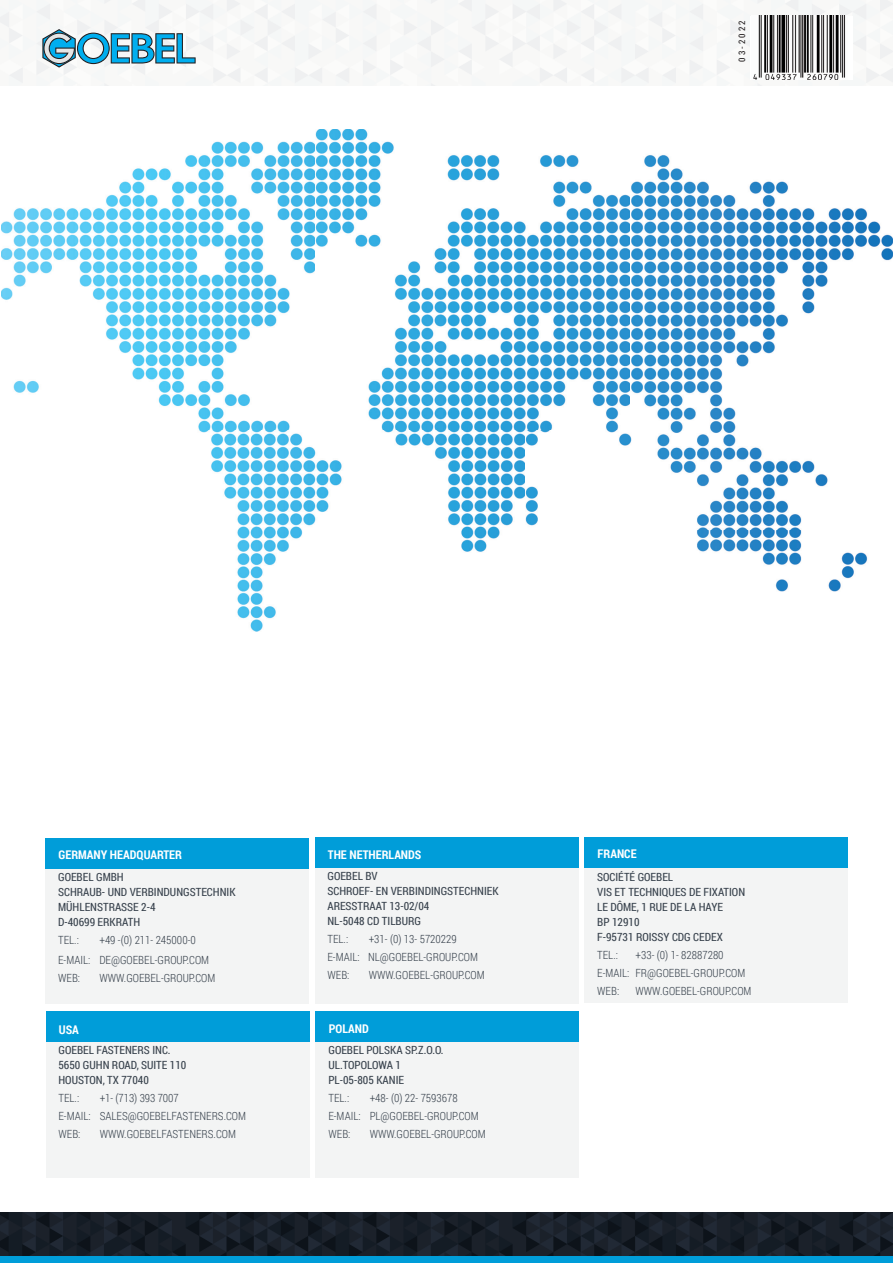
<style>
.page{position:relative;width:893px;height:1263px;background:#fff}
.page>*{position:absolute;margin:0;border:0;box-sizing:border-box;transform-origin:0 0}
.t1{font:700 12px "Roboto Condensed";color:#fff}
.t2{font:300 11.25px/18px "Roboto Condensed";color:#37414c}
.t3{font:11.25px/15px "Roboto Condensed";color:#37414c}
.t4{font:9px "Roboto Condensed";letter-spacing:.23em;color:#231f20}
</style>
<div class="page">
<img style="left:1px;top:129px;width:892px;height:502px">
<div style="left:45px;top:867px;width:264px;height:136px;background:#f3f4f4"></div>
<div style="left:45px;top:838px;width:264px;height:30px;background:#009dd9"></div>
<div style="left:584px;top:867px;width:264px;height:136px;background:#f3f4f4"></div>
<div style="left:584px;top:837px;width:264px;height:31px;background:#009dd9"></div>
<div style="left:315px;top:1042px;width:264px;height:136px;background:#f3f4f4"></div>
<div style="left:315px;top:1011px;width:264px;height:31px;background:#009dd9"></div>
<div style="left:315px;top:867px;width:263px;height:136px;background:#f3f4f4"></div>
<div style="left:315px;top:837px;width:263px;height:31px;background:#009dd9"></div>
<div style="left:46px;top:1042px;width:263px;height:136px;background:#f3f4f4"></div>
<div style="left:46px;top:1011px;width:263px;height:31px;background:#009dd9"></div>
<img style="left:0;top:0;width:893px;height:86px">
<div style="left:0;top:1255px;width:893px;height:8px;background:#009dd9"></div>
<img style="left:0;top:1213px;width:893px;height:42px">
<div style="left:750px;top:16px;width:103px;height:64px;background:#fff"></div>
<img style="left:753px;top:16px;width:93px;height:64px">
<svg style="left:42px;top:29px;width:154px;height:39px"></svg>
<p class="t4" style="left:736px;top:62px;width:43px;rotate:-90deg">03-2022</p>
<p class="t1" style="left:59px;top:847px;width:125px">GERMANY HEADQUARTER</p>
<p class="t1" style="left:598px;top:845px;width:40px">FRANCE</p>
<p class="t1" style="left:328px;top:846px;width:95px">THE NETHERLANDS</p>
<p class="t3" style="left:327px;top:868px;width:173px">GOEBEL BV<br>SCHROEF- EN VERBINDINGSTECHNIEK<br>ARESSTRAAT 13-02/04<br>NL-5048 CD TILBURG</p>
<p class="t2" style="left:327px;top:929px;width:22px">TEL.:</p>
<p class="t3" style="left:597px;top:869px;width:149px">SOCIÉTÉ GOEBEL<br>VIS ET TECHNIQUES DE FIXATION<br>LE DÔME, 1 RUE DE LA HAYE<br>BP 12910<br>F-95731 ROISSY CDG CEDEX</p>
<p class="t2" style="left:597px;top:945px;width:22px">TEL.:</p>
<p class="t3" style="left:58px;top:869px;width:179px">GOEBEL GMBH<br>SCHRAUB- UND VERBINDUNGSTECHNIK<br>MÜHLENSTRASSE 2-4<br>D-40699 ERKRATH</p>
<p class="t2" style="left:58px;top:931px;width:22px">TEL.:</p>
<p class="t2" style="left:327px;top:929px;width:152px;text-indent:41px">+31- (0) 13- 5720229<br>E-MAIL: NL@GOEBEL-GROUP.COM<br>WEB:</p>
<p class="t2" style="left:58px;top:930px;width:153px;line-height:19.5px;text-indent:41px">+49 -(0) 211- 245000-0<br>E-MAIL: DE@GOEBEL-GROUP.COM</p>
<p class="t2" style="left:58px;top:968px;width:24px">WEB:</p>
<p class="t2" style="left:99px;top:968px;width:118px">WWW.GOEBEL-GROUP.COM</p>
<p class="t2" style="left:597px;top:945px;width:150px;text-indent:38px">+33- (0) 1- 82887280<br>E-MAIL: FR@GOEBEL-GROUP.COM<br>WEB:</p>
<p class="t2" style="left:369px;top:965px;width:118px">WWW.GOEBEL-GROUP.COM</p>
<p class="t2" style="left:635px;top:981px;width:118px">WWW.GOEBEL-GROUP.COM</p>
<p class="t1" style="left:59px;top:1021px;width:22px">USA</p>
<p class="t3" style="left:58px;top:1042px;width:129px">GOEBEL FASTENERS INC.<br>5650 GUHN ROAD, SUITE 110<br>HOUSTON, TX 77040</p>
<p class="t2" style="left:58px;top:1089px;width:22px">TEL.:</p>
<p class="t2" style="left:58px;top:1089px;width:189px;text-indent:41px">+1- (713) 393 7007<br>E-MAIL: SALES@GOEBELFASTENERS.COM<br>WEB:</p>
<p class="t2" style="left:100px;top:1125px;width:138px">WWW.GOEBELFASTENERS.COM</p>
<p class="t1" style="left:329px;top:1021px;width:42px">POLAND</p>
<p class="t3" style="left:328px;top:1042px;width:117px">GOEBEL POLSKA SP.Z.O.O.<br>UL.TOPOLOWA 1<br>PL-05-805 KANIE</p>
<p class="t2" style="left:328px;top:1089px;width:22px">TEL.:</p>
<p class="t2" style="left:328px;top:1089px;width:152px;text-indent:41px">+48- (0) 22- 7593678<br>E-MAIL: PL@GOEBEL-GROUP.COM<br>WEB:</p>
<p class="t2" style="left:370px;top:1125px;width:118px">WWW.GOEBEL-GROUP.COM</p>
</div>
